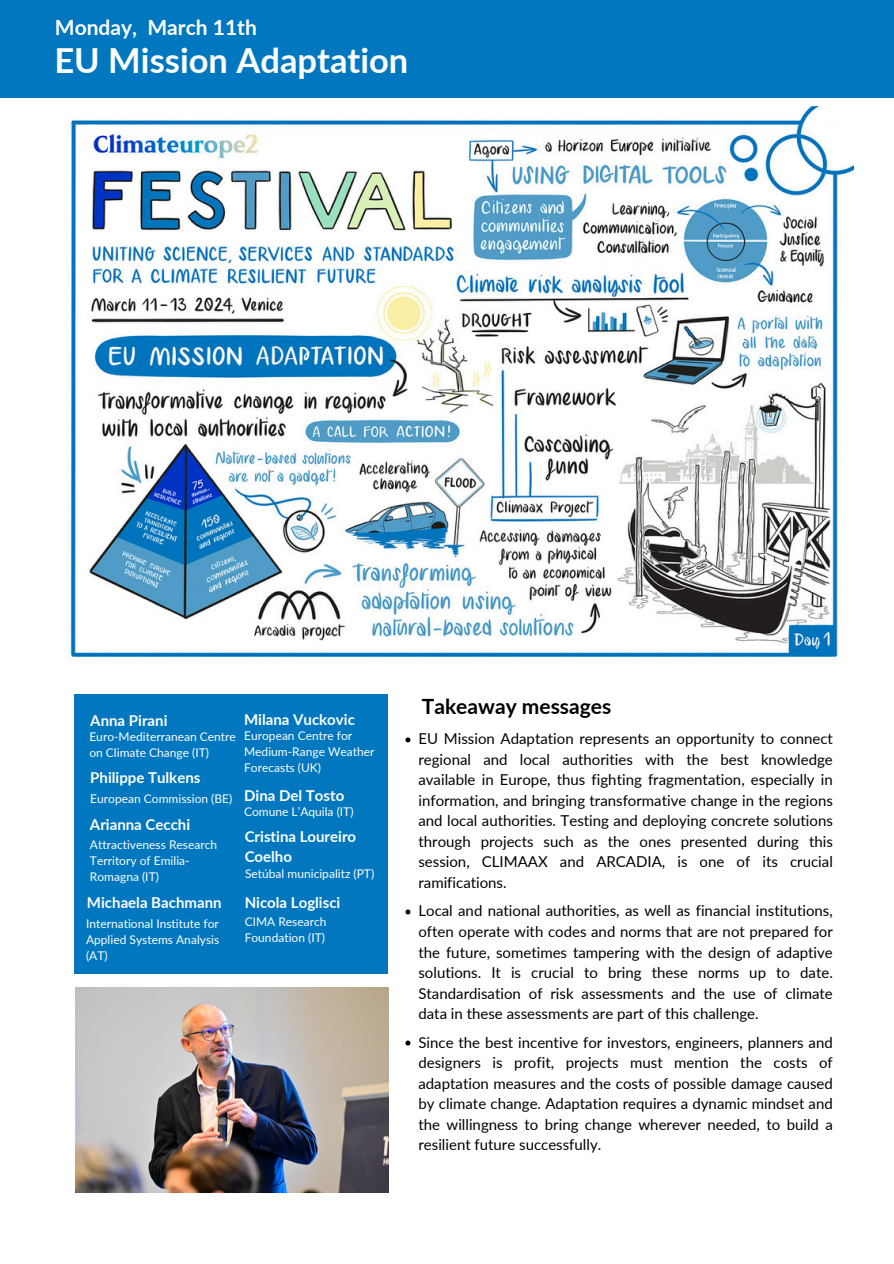
<style>
.page{position:relative;width:894px;height:1264px;background:#fff}
.page>*{position:absolute;margin:0;border:0;box-sizing:border-box;transform-origin:0 0}
.t1{font:700 34.5px "Lato";color:#fff}
.t2{font:700 21px "Lato";color:#fff}
.t3{font:700 21px "Lato";color:#000}
.t4{font:15px/20.5px "Lato";color:#000;text-align:justify}
.t5{font:700 15px/20.2px "Lato";color:#fff}
.t6{font:12px/16px "Lato";color:#fff}
</style>
<div class="page">
<div style="left:0;top:0;width:893px;height:97px;background:#0077bf"></div>
<div style="left:74px;top:694px;width:314px;height:279px;background:#0077bf"></div>
<img style="left:69px;top:106px;width:783px;height:553px">
<img style="left:75px;top:987px;width:313px;height:205px">
<svg style="left:405px;top:737px;width:5px;height:5px"></svg>
<svg style="left:405px;top:909px;width:5px;height:5px"></svg>
<svg style="left:405px;top:1040px;width:5px;height:5px"></svg>
<p class="t2" style="left:55px;top:14px;width:203px">Monday, March 11th</p>
<h3 class="t1" style="left:54px;top:39px;width:355px">EU Mission Adaptation</h3>
<p class="t5" style="left:90px;top:709px;width:79px">Anna Pirani</p>
<h3 class="t6" style="left:89px;top:728px;width:148px">Euro-Mediterranean Centre on Climate Change (IT)</h3>
<p class="t5" style="left:90px;top:767px;width:112px">Philippe Tulkens</p>
<h3 class="t6" style="left:90px;top:790px;width:143px">European Commission (BE)</h3>
<p class="t5" style="left:90px;top:813px;width:102px">Arianna Cecchi</p>
<h3 class="t6" style="left:90px;top:836px;width:129px">Attractiveness Research<br>Territory of Emilia-<br>Romagna (IT)</h3>
<p class="t5" style="left:87px;top:892px;width:136px">Michaela Bachmann</p>
<p class="t6" style="left:86px;top:914px;width:135px;text-align:justify">International Institute for Applied Systems Analysis (AT)</p>
<h3 class="t5" style="left:244px;top:708px;width:112px">Milana Vuckovic</h3>
<h3 class="t6" style="left:244px;top:727px;width:132px">European Centre for<br>Medium-Range Weather<br>Forecasts (UK)</h3>
<p class="t5" style="left:244px;top:784px;width:102px">Dina Del Tosto</p>
<p class="t6" style="left:244px;top:803px;width:111px">Comune L’Aquila (IT)</p>
<h2 class="t5" style="left:244px;top:826px;width:113px">Cristina Loureiro<br>Coelho</h2>
<p class="t6" style="left:245px;top:865px;width:131px">Setúbal municipalitz (PT)</p>
<p class="t6" style="left:244px;top:913px;width:83px">CIMA Research<br>Foundation (IT)</p>
<p class="t5" style="left:244px;top:892px;width:97px">Nicola Loglisci</p>
<h3 class="t3" style="left:421px;top:692px;width:191px">Takeaway messages</h3>
<p class="t4" style="left:418px;top:728px;width:416px">EU Mission Adaptation represents an opportunity to connect regional and local authorities with the best knowledge available in Europe, thus fighting fragmentation, especially in information, and bringing transformative change in the regions and local authorities. Testing and deploying concrete solutions through projects such as the ones presented during this session, CLIMAAX and ARCADIA, is one of its crucial ramifications.</p>
<h3 class="t4" style="left:418px;top:900px;width:416px">Local and national authorities, as well as financial institutions, often operate with codes and norms that are not prepared for the future, sometimes tampering with the design of adaptive solutions. It is crucial to bring these norms up to date.<br>Standardisation of risk assessments and the use of climate data in these assessments are part of this challenge.</h3>
<p class="t4" style="left:418px;top:1031px;width:416px">Since the best incentive for investors, engineers, planners and designers is profit, projects must mention the costs of adaptation measures and the costs of possible damage caused by climate change. Adaptation requires a dynamic mindset and the willingness to bring change wherever needed, to build a resilient future successfully.</p>
</div>
